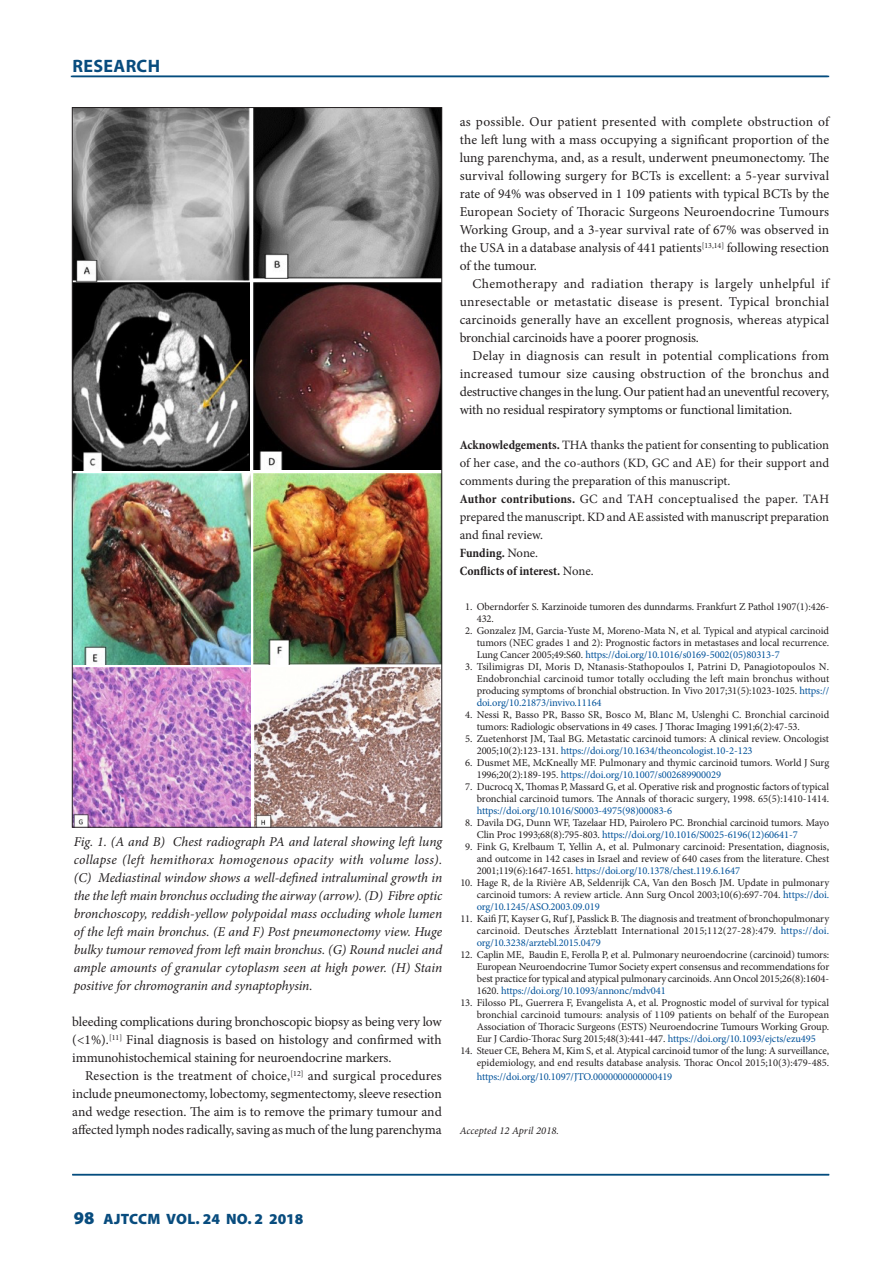
<style>
.page{position:relative;width:893px;height:1263px;background:#fff}
.page>*{position:absolute;margin:0;border:0;box-sizing:border-box;transform-origin:0 0}
.t1{font:700 18px "Myriad Pro";letter-spacing:.02em;color:#084c7e}
.t2{font:900 15px "Myriad Pro";letter-spacing:.005em;color:#084c7e}
.BODY_TEXT_INDENT{font:13.5px/18px "Minion Pro";letter-spacing:-.01em;color:#231f20;text-align:justify}
.CAPTIONS{font:italic 13.5px/18px "Minion Pro";letter-spacing:-.01em;color:#231f20;text-align:justify}
.ACKNOWLEDGEMENTS{font:12.75px/18px "Minion Pro";letter-spacing:-.005em;color:#231f20;text-align:justify}
.ACKNOWLEDGEMENTS-2{font:700 condensed 12.75px "Minion Pro";color:#231f20}
.t3{font:10.5px/12px "Minion Pro";letter-spacing:-.01em;color:#231f20;text-align:justify}
.t4{font:10.5px "Minion Pro";letter-spacing:-.01em;color:#01529a}
.ACCEPTED{font:italic 10.5px "Minion Pro";letter-spacing:.005em;color:#231f20}
.s1{font-weight:700;font-stretch:condensed}
.s2{font-weight:400;font-stretch:normal}
.s3{color:#01529a}
.s4{font-size:18px}
</style>
<div class="page">
<hr style="left:72px;top:76px;width:757px;height:1px;background:#044c7e">
<hr style="left:72px;top:1174px;width:757px;height:1px;background:#044c7e">
<hr style="left:71px;top:76px;width:757px;height:1px;background:#044c7e">
<img style="left:74px;top:109px;width:176px;height:361px">
<img style="left:253px;top:109px;width:187px;height:170px">
<img style="left:253px;top:283px;width:187px;height:187px">
<img style="left:74px;top:474px;width:176px;height:190px">
<img style="left:254px;top:474px;width:186px;height:190px">
<img style="left:74px;top:668px;width:176px;height:157px">
<img style="left:254px;top:668px;width:186px;height:157px">
<h1 class="t1" style="left:72px;top:54px;width:89px">RESEARCH</h1>
<p class="CAPTIONS" style="left:74px;top:833px;width:370px">Fig. 1. (A and B) Chest radiograph PA and lateral showing left lung collapse (left hemithorax homogenous opacity with volume loss). (C) Mediastinal window shows a well-defined intraluminal growth in the the left main bronchus occluding the airway (arrow). (D) Fibre optic bronchoscopy, reddish-yellow polypoidal mass occluding whole lumen of the left main bronchus. (E and F) Post pneumonectomy view. Huge bulky tumour removed from left main bronchus. (G) Round nuclei and ample amounts of granular cytoplasm seen at high power. (H) Stain positive for chromogranin and synaptophysin.</p>
<p class="BODY_TEXT_INDENT" style="left:72px;top:1013px;width:371px">bleeding complications during bronchoscopic biopsy as being very low (&lt;1%).<sup>[11]</sup> Final diagnosis is based on histology and confirmed with immunohistochemical staining for neuroendocrine markers.</p>
<p class="BODY_TEXT_INDENT" style="left:72px;top:1067px;width:371px;text-indent:13px">Resection is the treatment of choice,<sup>[12]</sup> and surgical procedures include pneumonectomy, lobectomy, segmentectomy, sleeve resection and wedge resection. The aim is to remove the primary tumour and affected lymph nodes radically, saving as much of the lung parenchyma</p>
<p class="BODY_TEXT_INDENT" style="left:460px;top:113px;width:371px">as possible. Our patient presented with complete obstruction of the left lung with a mass occupying a significant proportion of the lung parenchyma, and, as a result, underwent pneumonectomy. The survival following surgery for BCTs is excellent: a 5-year survival rate of 94% was observed in 1 109 patients with typical BCTs by the European Society of Thoracic Surgeons Neuroendocrine Tumours Working Group, and a 3-year survival rate of 67% was observed in the USA in a database analysis of 441 patients<sup>[13,14]</sup> following resection of the tumour.</p>
<p class="BODY_TEXT_INDENT" style="left:460px;top:275px;width:371px;text-indent:13px">Chemotherapy and radiation therapy is largely unhelpful if unresectable or metastatic disease is present. Typical bronchial carcinoids generally have an excellent prognosis, whereas atypical bronchial carcinoids have a poorer prognosis.</p>
<p class="BODY_TEXT_INDENT" style="left:460px;top:347px;width:371px;text-indent:13px">Delay in diagnosis can result in potential complications from increased tumour size causing obstruction of the bronchus and destructive changes in the lung. Our patient had an uneventful recovery, with no residual respiratory symptoms or functional limitation.</p>
<p class="ACKNOWLEDGEMENTS" style="left:460px;top:436px;width:371px"><span class="s1">Acknowledgements.</span> THA thanks the patient for consenting to publication of her case, and the co-authors (KD, GC and AE) for their support and comments during the preparation of this manuscript.</p>
<p class="ACKNOWLEDGEMENTS" style="left:460px;top:490px;width:371px"><span class="s1">Author contributions.</span> GC and TAH conceptualised the paper. TAH prepared the manuscript. KD and AE assisted with manuscript preparation and final review.</p>
<p class="ACKNOWLEDGEMENTS-2" style="left:460px;top:544px;width:80px">Funding. <span class="s2">None.</span></p>
<p class="ACKNOWLEDGEMENTS-2" style="left:460px;top:562px;width:135px">Conflicts of interest. <span class="s2">None.</span></p>
<p class="t3" style="left:477px;top:600px;width:354px;text-indent:-11px">1. Oberndorfer S. Karzinoide tumoren des dunndarms. Frankfurt Z Pathol 1907(1):426-<br>432.</p>
<p class="t3" style="left:477px;top:624px;width:354px;text-indent:-11px">2. Gonzalez JM, Garcia-Yuste M, Moreno-Mata N, et al. Typical and atypical carcinoid tumors (NEC grades 1 and 2): Prognostic factors in metastases and local recurrence.<br>Lung Cancer 2005;49:S60. <span class="s3">https://doi.org/10.1016/s0169-5002(05)80313-7</span></p>
<p class="t3" style="left:477px;top:660px;width:354px;text-indent:-11px">3. Tsilimigras DI, Moris D, Ntanasis-Stathopoulos I, Patrini D, Panagiotopoulos N.<br>Endobronchial carcinoid tumor totally occluding the left main bronchus without producing symptoms of bronchial obstruction. In Vivo 2017;31(5):1023-1025. <span class="s3">https:// doi.org/10.21873/invivo.11164</span></p>
<p class="t3" style="left:477px;top:708px;width:354px;text-indent:-11px">4. Nessi R, Basso PR, Basso SR, Bosco M, Blanc M, Uslenghi C. Bronchial carcinoid tumors: Radiologic observations in 49 cases. J Thorac Imaging 1991;6(2):47-53.</p>
<p class="t3" style="left:477px;top:732px;width:354px;text-indent:-11px">5. Zuetenhorst JM, Taal BG. Metastatic carcinoid tumors: A clinical review. Oncologist<br>2005;10(2):123-131. <span class="s3">https://doi.org/10.1634/theoncologist.10-2-123</span></p>
<p class="t3" style="left:477px;top:756px;width:354px;text-indent:-11px">6. Dusmet ME, McKneally MF. Pulmonary and thymic carcinoid tumors. World J Surg<br>1996;20(2):189-195. <span class="s3">https://doi.org/10.1007/s002689900029</span></p>
<p class="t3" style="left:477px;top:780px;width:354px;text-indent:-11px">7. Ducrocq X, Thomas P, Massard G, et al. Operative risk and prognostic factors of typical bronchial carcinoid tumors. The Annals of thoracic surgery, 1998. 65(5):1410-1414. <span class="s3">https://doi.org/10.1016/S0003-4975(98)00083-6</span></p>
<p class="t3" style="left:477px;top:816px;width:354px;text-indent:-11px">8. Davila DG, Dunn WF, Tazelaar HD, Pairolero PC. Bronchial carcinoid tumors. Mayo<br>Clin Proc 1993;68(8):795-803. <span class="s3">https://doi.org/10.1016/S0025-6196(12)60641-7</span></p>
<p class="t3" style="left:477px;top:840px;width:354px;text-indent:-11px">9. Fink G, Krelbaum T, Yellin A, et al. Pulmonary carcinoid: Presentation, diagnosis, and outcome in 142 cases in Israel and review of 640 cases from the literature. Chest 2001;119(6):1647-1651. <span class="s3">https://doi.org/10.1378/chest.119.6.1647</span></p>
<p class="t3" style="left:477px;top:876px;width:354px;text-indent:-16px">10. Hage R, de la Rivière AB, Seldenrijk CA, Van den Bosch JM. Update in pulmonary carcinoid tumors: A review article. Ann Surg Oncol 2003;10(6):697-704. <span class="s3">https://doi. org/10.1245/ASO.2003.09.019</span></p>
<p class="t3" style="left:477px;top:912px;width:354px;text-indent:-16px">11. Kaifi JT, Kayser G, Ruf J, Passlick B. The diagnosis and treatment of bronchopulmonary carcinoid. Deutsches Ärzteblatt International 2015;112(27-28):479. <span class="s3">https://doi. org/10.3238/arztebl.2015.0479</span></p>
<p class="t3" style="left:477px;top:948px;width:354px;text-indent:-16px">12. Caplin ME, Baudin E, Ferolla P, et al. Pulmonary neuroendocrine (carcinoid) tumors:<br>European Neuroendocrine Tumor Society expert consensus and recommendations for best practice for typical and atypical pulmonary carcinoids. Ann Oncol 2015;26(8):1604- 1620. <span class="s3">https://doi.org/10.1093/annonc/mdv041</span></p>
<p class="t3" style="left:477px;top:996px;width:354px;text-indent:-16px">13. Filosso PL, Guerrera F, Evangelista A, et al. Prognostic model of survival for typical bronchial carcinoid tumours: analysis of 1109 patients on behalf of the European Association of Thoracic Surgeons (ESTS) Neuroendocrine Tumours Working Group.<br>Eur J Cardio-Thorac Surg 2015;48(3):441-447. <span class="s3">https://doi.org/10.1093/ejcts/ezu495</span></p>
<p class="t3" style="left:460px;top:1044px;width:370px;text-align:right">14. Steuer CE, Behera M, Kim S, et al. Atypical carcinoid tumor of the lung: A surveillance, epidemiology, and end results database analysis. Thorac Oncol 2015;10(3):479-485.</p>
<p class="t4" style="left:477px;top:1069px;width:197px">https://doi.org/10.1097/JTO.0000000000000419</p>
<p class="ACCEPTED" style="left:460px;top:1123px;width:101px">Accepted 12 April 2018.</p>
<p class="t2" style="left:74px;top:1210px;width:231px"><span class="s4">98</span> AJTCCM VOL. 24 NO. 2 2018</p>
</div>
